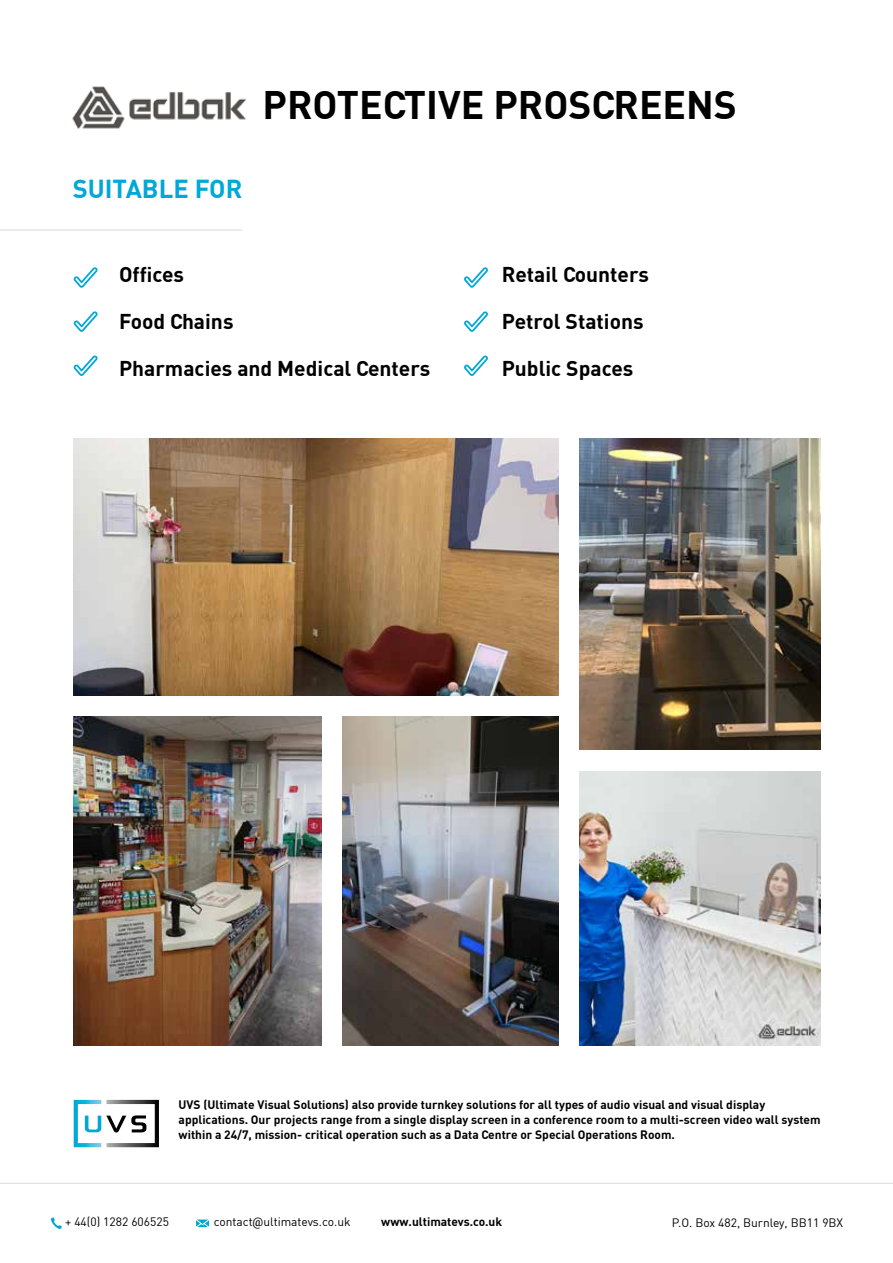
<style>
.page{position:relative;width:893px;height:1263px;background:#fff}
.page>*{position:absolute;margin:0;border:0;box-sizing:border-box;transform-origin:0 0}
.t1{font:700 39px "DIN";color:#000}
.t2{font:700 25.5px "DIN";color:#00a8d7}
.t3{font:700 21px "DIN";color:#000}
.t4{font:700 12px/15px "DIN";color:#000}
.t5{font:12px "DIN";color:#000}
.s1{font-family:"Roboto"}
</style>
<div class="page">
<svg style="left:196px;top:1219px;width:13px;height:8px"></svg>
<hr style="left:0;top:1183px;width:893px;height:1px;background:#dadada">
<svg style="left:51px;top:1217px;width:11px;height:12px"></svg>
<hr style="left:0;top:230px;width:242px;height:1px;background:#dadada">
<svg style="left:74px;top:267px;width:24px;height:21px"></svg>
<svg style="left:74px;top:311px;width:24px;height:21px"></svg>
<svg style="left:74px;top:355px;width:24px;height:21px"></svg>
<svg style="left:464px;top:267px;width:24px;height:21px"></svg>
<svg style="left:464px;top:311px;width:24px;height:21px"></svg>
<svg style="left:464px;top:355px;width:24px;height:21px"></svg>
<svg style="left:74px;top:1100px;width:85px;height:47px"></svg>
<img style="left:580px;top:438px;width:241px;height:312px">
<img style="left:73px;top:438px;width:485px;height:257px">
<img style="left:342px;top:716px;width:216px;height:329px">
<img style="left:74px;top:716px;width:247px;height:329px">
<img style="left:580px;top:771px;width:241px;height:274px">
<img style="left:72px;top:86px;width:174px;height:43px">
<h2 class="t2" style="left:73px;top:173px;width:171px">SUITABLE FOR</h2>
<h1 class="t1" style="left:263px;top:80px;width:476px">PROTECTIVE PROSCREENS</h1>
<h3 class="t3" style="left:119px;top:261px;width:67px">Offices</h3>
<h3 class="t3" style="left:119px;top:308px;width:116px">Food Chains</h3>
<h3 class="t3" style="left:119px;top:354px;width:313px">Pharmacies and Medical Centers</h3>
<h3 class="t3" style="left:502px;top:261px;width:149px">Retail Counters</h3>
<h3 class="t3" style="left:502px;top:308px;width:143px">Petrol Stations</h3>
<h3 class="t3" style="left:502px;top:354px;width:133px">Public Spaces</h3>
<p class="t4" style="left:179px;top:1097px;width:643px">UVS (Ultimate Visual Solutions) also provide turnkey solutions for all types of audio visual and visual display applications. Our projects range from a single display screen in a conference room to a multi-screen video wall system within a 24/7, mission- critical operation such as a Data Centre or Special Operations Room.</p>
<p class="t5" style="left:65px;top:1215px;width:105px">+ 44(0) 1282 606525</p>
<p class="t5" style="left:214px;top:1215px;width:138px">contact<span class="s1">@</span>ultimatevs.co.uk</p>
<p class="t4" style="left:381px;top:1213px;width:122px">www.ultimatevs.co.uk</p>
<p class="t5" style="left:672px;top:1215px;width:173px">P.O. Box 482, Burnley, BB11 9BX</p>
</div>
